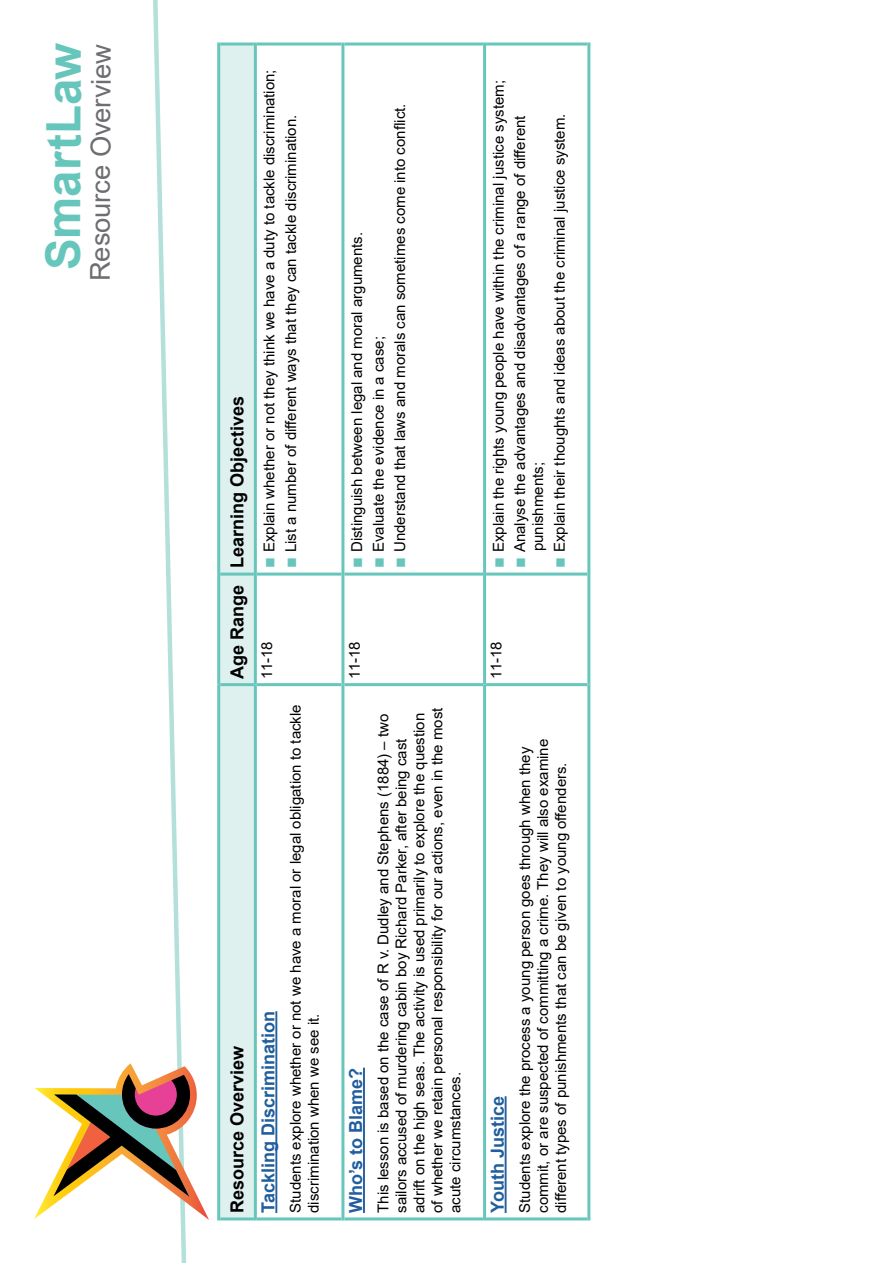
<style>
.page{position:relative;width:893px;height:1263px;background:#fff}
.page>*{position:absolute;margin:0;border:0;box-sizing:border-box;transform-origin:0 0}
.t1{font:700 47.4px "Arial";letter-spacing:-.01em;color:#67c6bb}
.t2{font:27.3px "Arial";letter-spacing:-.01em;color:#6d6e71}
.t3{font:700 18px "Arial";color:#215e9e}
.t4{font:700 18px "Arial";color:#000}
.t5{font:15px/18px "Arial";color:#000}
.s1{font-size:18px;color:#67c6bb}
</style>
<div class="page">
<svg style="left:153px;top:0;width:34px;height:1263px"></svg>
<svg style="left:34px;top:1063px;width:175px;height:157px"></svg>
<div style="left:220px;top:46px;width:34px;height:1171px;background:#dff1ee"></div>
<hr style="left:217px;top:685px;width:3px;height:535px;background:#67c6bb">
<hr style="left:220px;top:1217px;width:34px;height:3px;background:#67c6bb">
<hr style="left:217px;top:574px;width:3px;height:111px;background:#67c6bb">
<hr style="left:220px;top:683px;width:34px;height:3px;background:#67c6bb">
<hr style="left:217px;top:43px;width:3px;height:531px;background:#67c6bb">
<hr style="left:220px;top:573px;width:34px;height:3px;background:#67c6bb">
<hr style="left:220px;top:43px;width:34px;height:3px;background:#67c6bb">
<hr style="left:254px;top:685px;width:3px;height:535px;background:#67c6bb">
<hr style="left:257px;top:1217px;width:84px;height:3px;background:#67c6bb">
<hr style="left:254px;top:574px;width:3px;height:111px;background:#67c6bb">
<hr style="left:257px;top:683px;width:84px;height:3px;background:#67c6bb">
<hr style="left:254px;top:43px;width:3px;height:531px;background:#67c6bb">
<hr style="left:257px;top:573px;width:84px;height:3px;background:#67c6bb">
<hr style="left:257px;top:43px;width:84px;height:3px;background:#67c6bb">
<hr style="left:341px;top:685px;width:3px;height:535px;background:#67c6bb">
<hr style="left:344px;top:1217px;width:139px;height:3px;background:#67c6bb">
<hr style="left:341px;top:574px;width:3px;height:111px;background:#67c6bb">
<hr style="left:344px;top:683px;width:139px;height:3px;background:#67c6bb">
<hr style="left:341px;top:43px;width:3px;height:531px;background:#67c6bb">
<hr style="left:344px;top:573px;width:139px;height:3px;background:#67c6bb">
<hr style="left:344px;top:43px;width:139px;height:3px;background:#67c6bb">
<hr style="left:483px;top:685px;width:3px;height:535px;background:#67c6bb">
<hr style="left:486px;top:1217px;width:101px;height:3px;background:#67c6bb">
<hr style="left:483px;top:574px;width:3px;height:111px;background:#67c6bb">
<hr style="left:486px;top:683px;width:101px;height:3px;background:#67c6bb">
<hr style="left:483px;top:43px;width:3px;height:531px;background:#67c6bb">
<hr style="left:486px;top:573px;width:101px;height:3px;background:#67c6bb">
<hr style="left:486px;top:43px;width:101px;height:3px;background:#67c6bb">
<hr style="left:587px;top:685px;width:3px;height:535px;background:#67c6bb">
<hr style="left:587px;top:574px;width:3px;height:111px;background:#67c6bb">
<hr style="left:587px;top:43px;width:3px;height:531px;background:#67c6bb">
<hr style="left:275px;top:1011px;width:2px;height:202px;background:#215e9e">
<hr style="left:363px;top:1067px;width:2px;height:146px;background:#215e9e">
<hr style="left:505px;top:1096px;width:2px;height:117px;background:#215e9e">
<h1 class="t1" style="left:30px;top:270px;width:229px;rotate:-90deg">SmartLaw</h1>
<h2 class="t2" style="left:82px;top:281px;width:238px;rotate:-90deg">Resource Overview</h2>
<p class="t4" style="left:225px;top:679px;width:284px;rotate:-90deg">Age Range Learning Objectives</p>
<p class="t4" style="left:225px;top:1213px;width:169px;rotate:-90deg">Resource Overview</p>
<p class="t5" style="left:260px;top:568px;width:500px;rotate:-90deg"><span class="s1">■</span> Explain whether or not they think we have a duty to tackle discrimination;</p>
<p class="t5" style="left:282px;top:568px;width:455px;rotate:-90deg"><span class="s1">■</span> List a number of different ways that they can tackle discrimination.</p>
<p class="t5" style="left:258px;top:679px;width:39px;rotate:-90deg">11-18</p>
<p class="t3" style="left:255px;top:1213px;width:203px;rotate:-90deg">Tackling Discrimination</p>
<p class="t5" style="left:287px;top:1213px;width:510px;rotate:-90deg">Students explore whether or not we have a moral or legal obligation to tackle discrimination when we see it.</p>
<p class="t5" style="left:348px;top:568px;width:338px;rotate:-90deg"><span class="s1">■</span> Distinguish between legal and moral arguments.</p>
<p class="t5" style="left:369px;top:568px;width:233px;rotate:-90deg"><span class="s1">■</span> Evaluate the evidence in a case;</p>
<p class="t5" style="left:391px;top:568px;width:466px;rotate:-90deg"><span class="s1">■</span> Understand that laws and morals can sometimes come into conflict.</p>
<p class="t5" style="left:345px;top:679px;width:39px;rotate:-90deg">11-18</p>
<p class="t3" style="left:343px;top:1213px;width:147px;rotate:-90deg">Who’s to Blame?</p>
<p class="t5" style="left:374px;top:1213px;width:507px;rotate:-90deg">This lesson is based on the case of R v. Dudley and Stephens (1884) – two sailors accused of murdering cabin boy Richard Parker, after being cast adrift on the high seas. The activity is used primarily to explore the question of whether we retain personal responsibility for our actions, even in the most acute circumstances.</p>
<p class="t5" style="left:489px;top:568px;width:489px;rotate:-90deg"><span class="s1">■</span> Explain the rights young people have within the criminal justice system;</p>
<p class="t5" style="left:511px;top:551px;width:437px;text-indent:-17px;rotate:-90deg"><span class="s1">■</span> Analyse the advantages and disadvantages of a range of different punishments;</p>
<p class="t5" style="left:550px;top:568px;width:456px;rotate:-90deg"><span class="s1">■</span> Explain their thoughts and ideas about the criminal justice system.</p>
<p class="t5" style="left:487px;top:679px;width:39px;rotate:-90deg">11-18</p>
<p class="t3" style="left:485px;top:1213px;width:118px;rotate:-90deg">Youth Justice</p>
<p class="t5" style="left:516px;top:1213px;width:476px;rotate:-90deg">Students explore the process a young person goes through when they commit, or are suspected of committing a crime. They will also examine different types of punishments that can be given to young offenders.</p>
</div>
